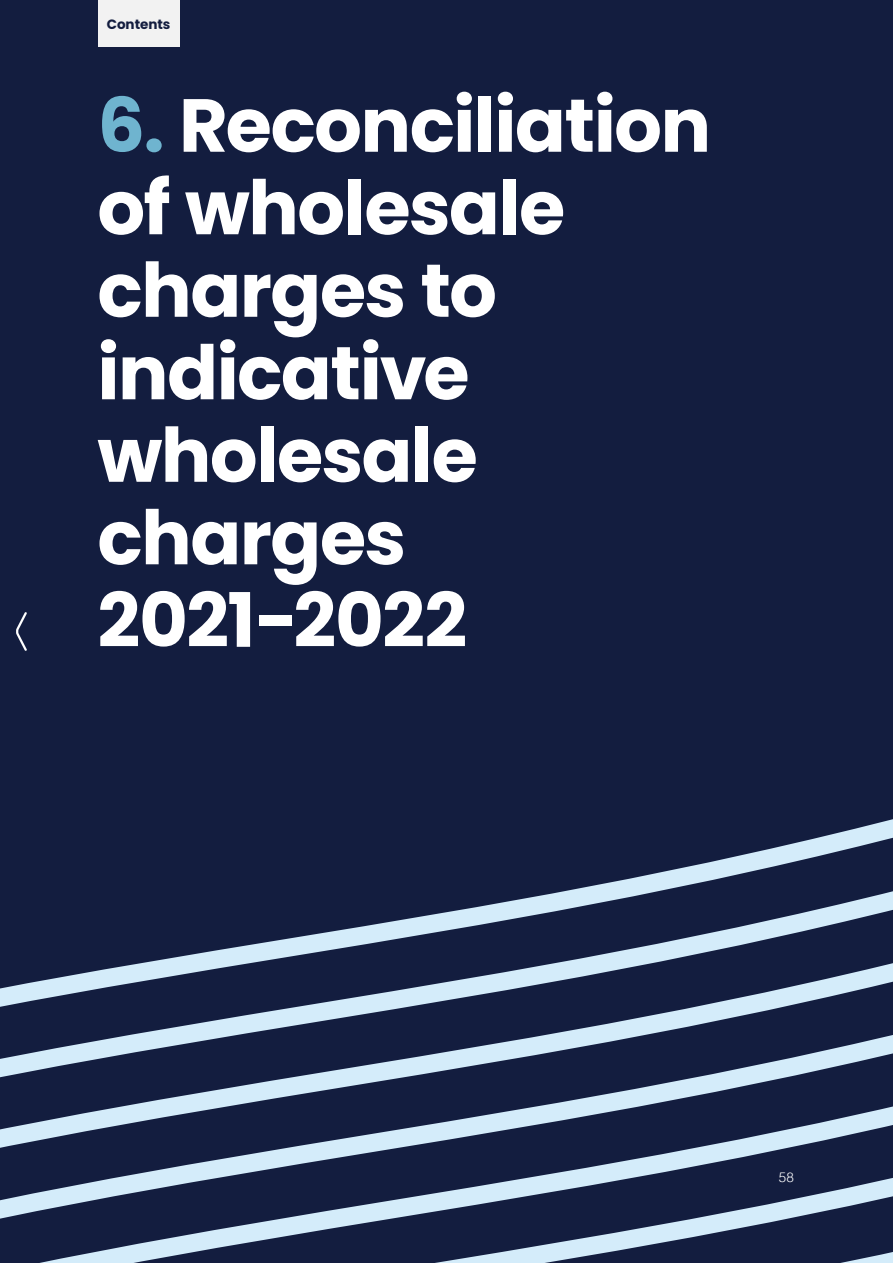
<style>
.page{position:relative;width:893px;height:1263px;background:#131d3f}
.page>*{position:absolute;margin:0;border:0;box-sizing:border-box;transform-origin:0 0}
.t1{font:700 75px/82.5px "Poppins";letter-spacing:-.02em;color:#fff}
.t2{font:700 13.5px "Poppins";color:#131d3f}
.t3{font:300 13.5px "Helvetica";color:#fff}
.s1{color:#6fb4cf}
</style>
<div class="page">
<svg style="left:0;top:819px;width:893px;height:444px"></svg>
<div style="left:98px;top:0;width:81px;height:46px;background:#f2f2f2"></div>
<svg style="left:16px;top:612px;width:11px;height:39px"></svg>
<p class="t2" style="left:107px;top:17px;width:65px">Contents</p>
<p class="t1" style="left:97px;top:85px;width:615px"><span class="s1">6.</span> Reconciliation of wholesale charges to indicative wholesale charges<br>2021-2022</p>
<p class="t3" style="left:779px;top:1165px;width:17px">58</p>
</div>
